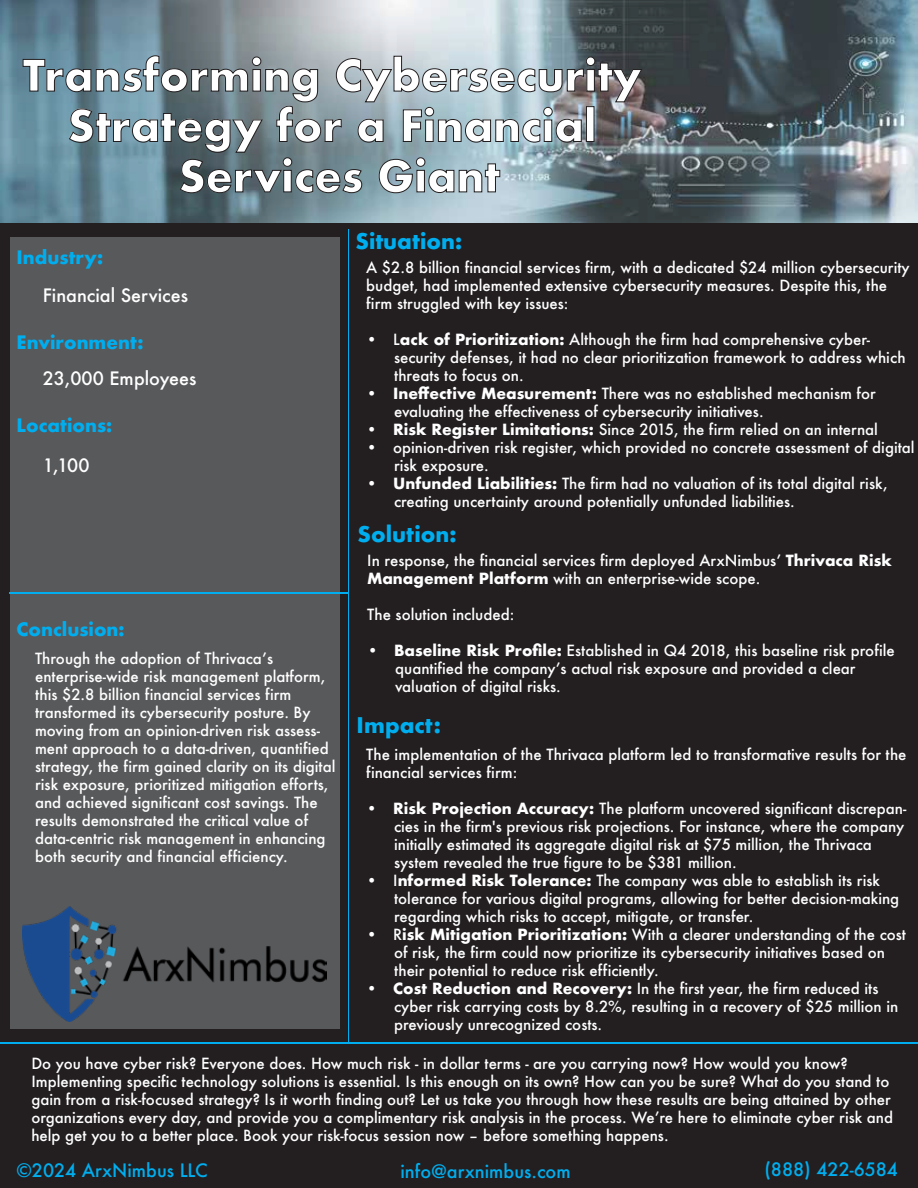
<style>
.page{position:relative;width:918px;height:1188px;background:#fff}
.page>*{position:absolute;margin:0;border:0;box-sizing:border-box;transform-origin:0 0}
.t1{font:700 42px/50.4px "Futura";color:#fff;text-align:center}
.t2{font:700 21px "Futura";color:#00aeef}
.t3{font:500 18px "Futura";color:#00aeef}
.t4{font:700 18px "Futura";color:#00aeef}
.t5{font:500 18px "Futura";color:#fff}
.t6{font:500 15px/18px "Futura";color:#fff}
.s1{font-weight:700}
</style>
<div class="page">
<img style="left:0;top:0;width:918px;height:223px">
<div style="left:0;top:223px;width:918px;height:965px;background:#231f20"></div>
<svg style="left:22px;top:55px;width:621px;height:139px;background:#788d96"></svg>
<div style="left:10px;top:238px;width:329px;height:791px;background:#58595b"></div>
<hr style="left:0;top:1042px;width:918px;height:2px;background:#00aeef">
<hr style="left:348px;top:229px;width:1px;height:814px;background:#00aeef">
<hr style="left:10px;top:592px;width:338px;height:1px;background:#00aeef">
<img style="left:23px;top:906px;width:304px;height:115px">
<h1 class="t1" style="left:23px;top:50px;width:620px">Transforming Cybersecurity<br>Strategy for a Financial<br>Services Giant</h1>
<h2 class="t2" style="left:355px;top:226px;width:108px">Situation:</h2>
<p class="t6" style="left:366px;top:258px;width:545px">A $2.8 billion financial services firm, with a dedicated $24 million cybersecurity budget, had implemented extensive cybersecurity measures. Despite this, the firm struggled with key issues:</p>
<p class="t6" style="left:394px;top:330px;width:513px;text-indent:-28px">• L<span class="s1">ack of Prioritization:</span> Although the firm had comprehensive cyber&shy;security defenses, it had no clear prioritization framework to address which threats to focus on.</p>
<p class="t6" style="left:394px;top:384px;width:483px;text-indent:-28px"><span class="s1">• Ineffective Measurement:</span> There was no established mechanism for evaluating the effectiveness of cybersecurity initiatives.</p>
<p class="t6" style="left:366px;top:420px;width:513px"><span class="s1">• Risk Register Limitations:</span> Since 2015, the firm relied on an internal</p>
<p class="t6" style="left:394px;top:438px;width:522px;text-indent:-28px">• opinion-driven risk register, which provided no concrete assessment of digital risk exposure.</p>
<p class="t6" style="left:394px;top:474px;width:495px;text-indent:-28px"><span class="s1">• Unfunded Liabilities:</span> The firm had no valuation of its total digital risk, creating uncertainty around potentially unfunded liabilities.</p>
<h2 class="t2" style="left:358px;top:519px;width:101px">Solution:</h2>
<p class="t4" style="left:16px;top:244px;width:88px">Industry:</p>
<p class="t5" style="left:43px;top:283px;width:147px">Financial Services</p>
<p class="t4" style="left:16px;top:329px;width:129px">Environment:</p>
<p class="t5" style="left:43px;top:366px;width:155px">23,000 Employees</p>
<p class="t4" style="left:16px;top:413px;width:97px">Locations:</p>
<p class="t5" style="left:43px;top:453px;width:48px">1,100</p>
<p class="t4" style="left:16px;top:616px;width:110px">Conclusion:</p>
<p class="t6" style="left:35px;top:649px;width:302px">Through the adoption of Thrivacaʼs enterprise-wide risk management platform, this $2.8 billion financial services firm transformed its cybersecurity posture. By moving from an opinion-driven risk assess&shy;ment approach to a data-driven, quantified strategy, the firm gained clarity on its digital risk exposure, prioritized mitigation efforts, and achieved significant cost savings. The results demonstrated the critical value of data-centric risk management in enhancing both security and financial efficiency.</p>
<p class="t6" style="left:367px;top:551px;width:526px">In response, the financial services firm deployed ArxNimbusʼ <span class="s1">Thrivaca Risk<br>Management Platform</span> with an enterprise-wide scope.</p>
<p class="t6" style="left:367px;top:605px;width:149px">The solution included:</p>
<p class="t6" style="left:395px;top:641px;width:501px;text-indent:-28px"><span class="s1">• Baseline Risk Profile:</span> Established in Q4 2018, this baseline risk profile quantified the companyʼs actual risk exposure and provided a clear valuation of digital risks.</p>
<h2 class="t2" style="left:357px;top:710px;width:86px">Impact:</h2>
<p class="t6" style="left:366px;top:745px;width:542px">The implementation of the Thrivaca platform led to transformative results for the financial services firm:</p>
<p class="t6" style="left:394px;top:799px;width:514px;text-indent:-28px"><span class="s1">• Risk Projection Accuracy:</span> The platform uncovered significant discrepan&shy;cies in the firm's previous risk projections. For instance, where the company initially estimated its aggregate digital risk at $75 million, the Thrivaca system revealed the true figure to be $381 million.</p>
<p class="t6" style="left:394px;top:871px;width:507px;text-indent:-28px">• I<span class="s1">nformed Risk Tolerance:</span> The company was able to establish its risk tolerance for various digital programs, allowing for better decision-making regarding which risks to accept, mitigate, or transfer.</p>
<p class="t6" style="left:394px;top:925px;width:513px;text-indent:-28px">• R<span class="s1">isk Mitigation Prioritization:</span> With a clearer understanding of the cost of risk, the firm could now prioritize its cybersecurity initiatives based on their potential to reduce risk efficiently.</p>
<p class="t6" style="left:394px;top:979px;width:506px;text-indent:-28px"><span class="s1">• Cost Reduction and Recovery:</span> In the first year, the firm reduced its cyber risk carrying costs by 8.2%, resulting in a recovery of $25 million in previously unrecognized costs.</p>
<p class="t6" style="left:31px;top:1054px;width:863px">Do you have cyber risk? Everyone does. How much risk - in dollar terms - are you carrying now? How would you know?<br>Implementing specific technology solutions is essential. Is this enough on its own? How can you be sure? What do you stand to gain from a risk-focused strategy? Is it worth finding out? Let us take you through how these results are being attained by other organizations every day, and provide you a complimentary risk analysis in the process. Weʼre here to eliminate cyber risk and help get you to a better place. Book your risk-focus session now – before something happens.</p>
<p class="t3" style="left:16px;top:1158px;width:193px">©2024 ArxNimbus LLC</p>
<p class="t3" style="left:400px;top:1159px;width:172px">info@arxnimbus.com</p>
<p class="t3" style="left:764px;top:1157px;width:135px">(888) 422-6584</p>
</div>
